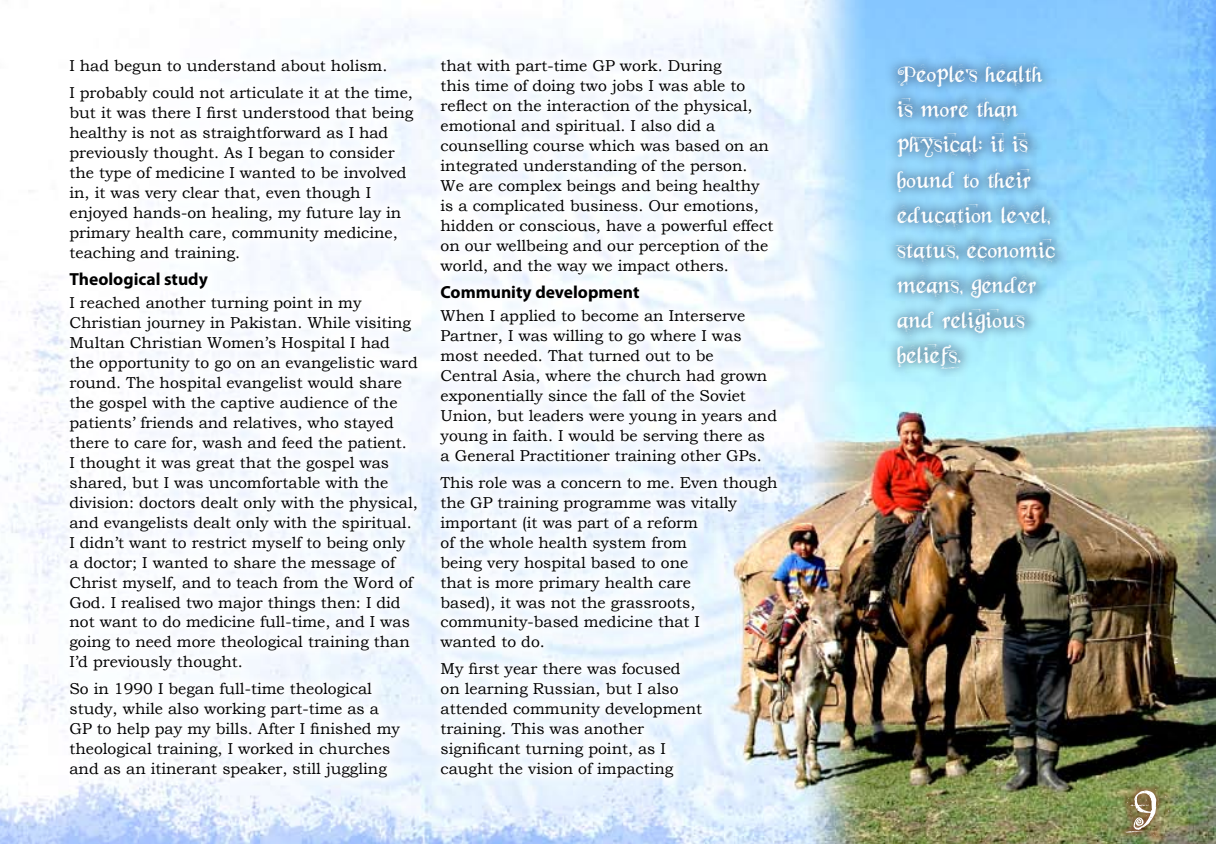
<style>
.page{position:relative;width:1216px;height:844px;background:#fff}
.page>*{position:absolute;margin:0;border:0;box-sizing:border-box;transform-origin:0 0}
.t1{font:63px "Beyond Wonderland";color:#fff}
.t2{font:24.5px/35px "Beyond Wonderland";letter-spacing:.035em;color:#fff}
.t3{font:700 17.5px "Myriad Pro";color:#000}
.t4{font:15.75px/19.9px "Bookman Old Style";color:#000}
</style>
<div class="page">
<img style="left:0;top:0;width:1215px;height:843px">
<div style="left:1116px;top:779px;width:57px;height:63px;background:#833820;opacity:.57"></div>
<div style="left:57px;top:48px;width:369px;height:738px;background:#fff"></div>
<div style="left:428px;top:48px;width:358px;height:738px;background:#fff;opacity:.75"></div>
<div style="left:880px;top:51px;width:188px;height:326px;background:#334c6c;opacity:.46"></div>
<p class="t4" style="left:69px;top:52px;width:345px;line-height:26.9px">I had begun to understand about holism.<br>I probably could not articulate it at the time,</p>
<p class="t4" style="left:69px;top:102px;width:345px">but it was there I first understood that being healthy is not as straightforward as I had previously thought. As I began to consider the type of medicine I wanted to be involved in, it was very clear that, even though I enjoyed hands-on healing, my future lay in primary health care, community medicine, teaching and training.</p>
<p class="t3" style="left:69px;top:268px;width:140px">Theological study</p>
<p class="t4" style="left:69px;top:292px;width:350px">I reached another turning point in my Christian journey in Pakistan. While visiting Multan Christian Women’s Hospital I had the opportunity to go on an evangelistic ward round. The hospital evangelist would share the gospel with the captive audience of the patients’ friends and relatives, who stayed there to care for, wash and feed the patient.<br>I thought it was great that the gospel was shared, but I was uncomfortable with the division: doctors dealt only with the physical, and evangelists dealt only with the spiritual.<br>I didn’t want to restrict myself to being only a doctor; I wanted to share the message of Christ myself, and to teach from the Word of God. I realised two major things then: I did not want to do medicine full-time, and I was going to need more theological training than I’d previously thought.</p>
<p class="t4" style="left:69px;top:678px;width:332px">So in 1990 I began full-time theological study, while also working part-time as a GP to help pay my bills. After I finished my theological training, I worked in churches and as an itinerant speaker, still juggling</p>
<p class="t4" style="left:440px;top:56px;width:334px">that with part-time GP work. During<br>this time of doing two jobs I was able to reflect on the interaction of the physical, emotional and spiritual. I also did a counselling course which was based on an integrated understanding of the person.<br>We are complex beings and being healthy is a complicated business. Our emotions, hidden or conscious, have a powerful effect on our wellbeing and our perception of the world, and the way we impact others.</p>
<p class="t3" style="left:440px;top:281px;width:200px">Community development</p>
<p class="t4" style="left:440px;top:305px;width:338px">When I applied to become an Interserve Partner, I was willing to go where I was most needed. That turned out to be<br>Central Asia, where the church had grown exponentially since the fall of the Soviet Union, but leaders were young in years and young in faith. I would be serving there as a General Practitioner training other GPs.</p>
<p class="t4" style="left:440px;top:472px;width:338px">This role was a concern to me. Even though the GP training programme was vitally important (it was part of a reform<br>of the whole health system from<br>being very hospital based to one<br>that is more primary health care<br>based), it was not the grassroots, community-based medicine that I<br>wanted to do.</p>
<p class="t4" style="left:440px;top:659px;width:263px">My first year there was focused on learning Russian, but I also attended community development training. This was another significant turning point, as I caught the vision of impacting</p>
<h2 class="t2" style="left:897px;top:60px;width:159px">People's health is more than physical: it is bound to their education level, status, economic means, gender and religious beliefs.”</h2>
<h1 class="t1" style="left:1133px;top:767px;width:25px">9</h1>
</div>
